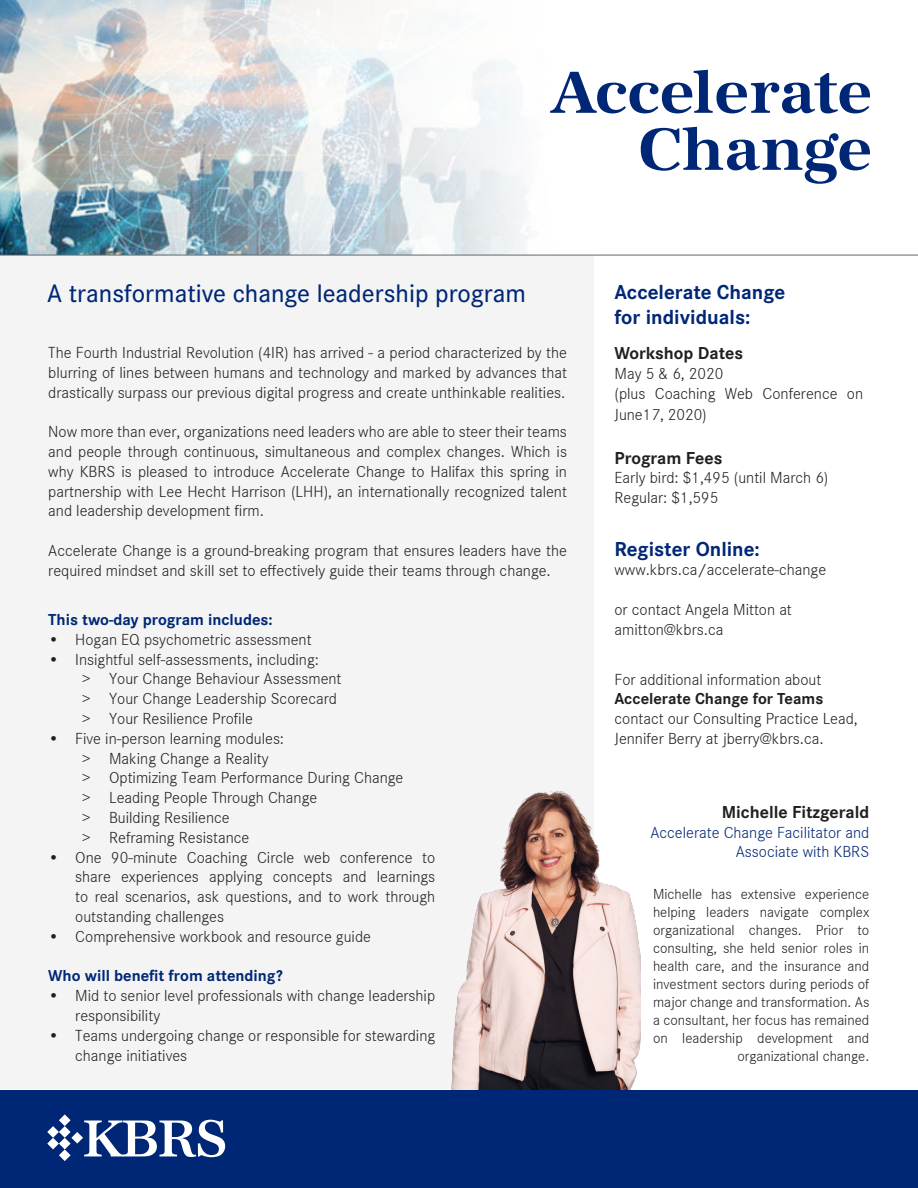
<style>
.page{position:relative;width:918px;height:1188px;background:#fff}
.page>*{position:absolute;margin:0;border:0;box-sizing:border-box;transform-origin:0 0}
.t1{font:700 61.5px "URW Antiqua";color:#002776}
.t2{font:500 26.25px "Corporate S";color:#002776}
.t3{font:700 21px "Corporate S";color:#002776}
.t4{font:700 18px "Corporate S";color:#231f20}
.t5{font:300 16.5px/19.8px "Corporate S";color:#231f20}
.t6{font:700 16.5px "Corporate S";color:#002776}
.t7{font:300 16.5px/19.8px "Corporate S";color:#002776;text-align:right}
.t8{font:300 15px/18px "Corporate S";color:#231f20;text-align:right}
.s1{font-weight:700}
</style>
<div class="page">
<div style="left:0;top:255px;width:594px;height:834px;background:#f4f4f4"></div>
<img style="left:451px;top:791px;width:190px;height:299px">
<img style="left:0;top:0;width:915px;height:255px">
<div style="left:0;top:1090px;width:918px;height:98px;background:#002776"></div>
<svg style="left:47px;top:1114px;width:178px;height:47px"></svg>
<hr style="left:0;top:255px;width:918px;height:1px;background:#5e6a71">
<p class="t1" style="left:551px;top:56px;width:322px">Accelerate</p>
<p class="t1" style="left:638px;top:113px;width:236px">Change</p>
<p class="t2" style="left:47px;top:276px;width:480px">A transformative change leadership program</p>
<p class="t3" style="left:615px;top:277px;width:172px">Accelerate Change</p>
<p class="t3" style="left:615px;top:302px;width:138px">for individuals:</p>
<p class="t5" style="left:48px;top:342px;width:520px;text-align:justify">The Fourth Industrial Revolution (4IR) has arrived - a period characterized by the blurring of lines between humans and technology and marked by advances that drastically surpass our previous digital progress and create unthinkable realities.</p>
<p class="t5" style="left:48px;top:421px;width:520px;text-align:justify">Now more than ever, organizations need leaders who are able to steer their teams and people through continuous, simultaneous and complex changes. Which is why KBRS is pleased to introduce Accelerate Change to Halifax this spring in partnership with Lee Hecht Harrison (LHH), an internationally recognized talent and leadership development firm.</p>
<p class="t5" style="left:48px;top:540px;width:520px">Accelerate Change is a ground-breaking program that ensures leaders have the required mindset and skill set to effectively guide their teams through change.</p>
<p class="t6" style="left:48px;top:608px;width:226px">This two-day program includes:</p>
<p class="t5" style="left:48px;top:629px;width:265px">• Hogan EQ psychometric assessment</p>
<p class="t5" style="left:48px;top:649px;width:272px">• Insightful self-assessments, including:</p>
<p class="t5" style="left:82px;top:668px;width:261px">&gt; Your Change Behaviour Assessment</p>
<p class="t5" style="left:82px;top:688px;width:256px">&gt; Your Change Leadership Scorecard</p>
<p class="t5" style="left:82px;top:708px;width:173px">&gt; Your Resilience Profile</p>
<p class="t5" style="left:48px;top:728px;width:237px">• Five in-person learning modules:</p>
<p class="t5" style="left:82px;top:748px;width:188px">&gt; Making Change a Reality</p>
<p class="t5" style="left:82px;top:767px;width:323px">&gt; Optimizing Team Performance During Change</p>
<p class="t5" style="left:82px;top:787px;width:237px">&gt; Leading People Through Change</p>
<p class="t5" style="left:82px;top:807px;width:149px">&gt; Building Resilience</p>
<p class="t5" style="left:82px;top:827px;width:169px">&gt; Reframing Resistance</p>
<p class="t5" style="left:75px;top:847px;width:361px;text-align:justify;text-indent:-27px">• One 90-minute Coaching Circle web conference to share experiences applying concepts and learnings to real scenarios, ask questions, and to work through outstanding challenges</p>
<p class="t5" style="left:48px;top:926px;width:324px">• Comprehensive workbook and resource guide</p>
<p class="t6" style="left:48px;top:964px;width:236px">Who will benefit from attending?</p>
<p class="t5" style="left:75px;top:985px;width:361px;text-indent:-27px">• Mid to senior level professionals with change leadership responsibility</p>
<p class="t5" style="left:75px;top:1025px;width:361px;text-indent:-27px">• Teams undergoing change or responsible for stewarding change initiatives</p>
<p class="t4" style="left:615px;top:341px;width:130px">Workshop Dates</p>
<p class="t5" style="left:615px;top:363px;width:110px">May 5 &amp; 6, 2020</p>
<p class="t5" style="left:615px;top:382px;width:250px;line-height:21.6px">(plus Coaching Web Conference on<br>June17, 2020)</p>
<p class="t4" style="left:615px;top:445px;width:109px">Program Fees</p>
<p class="t5" style="left:615px;top:467px;width:215px">Early bird: $1,495 (until March 6)</p>
<p class="t5" style="left:615px;top:487px;width:105px">Regular: $1,595</p>
<p class="t3" style="left:615px;top:534px;width:147px">Register Online:</p>
<p class="t5" style="left:615px;top:559px;width:213px">www.kbrs.ca/accelerate-change</p>
<p class="t5" style="left:615px;top:599px;width:179px">or contact Angela Mitton at</p>
<p class="t5" style="left:615px;top:619px;width:110px">amitton@kbrs.ca</p>
<p class="t5" style="left:615px;top:669px;width:245px">For additional information about <span class="s1">Accelerate Change for Teams </span>contact our Consulting Practice Lead, Jennifer Berry at jberry@kbrs.ca.</p>
<p class="t4" style="left:722px;top:799px;width:149px">Michelle Fitzgerald</p>
<p class="t7" style="left:650px;top:822px;width:220px">Accelerate Change Facilitator and<br>Associate with KBRS</p>
<p class="t8" style="left:653px;top:884px;width:218px">Michelle has extensive experience helping leaders navigate complex organizational changes. Prior to consulting, she held senior roles in health care, and the insurance and investment sectors during periods of major change and transformation. As a consultant, her focus has remained on leadership development and organizational change.</p>
</div>
